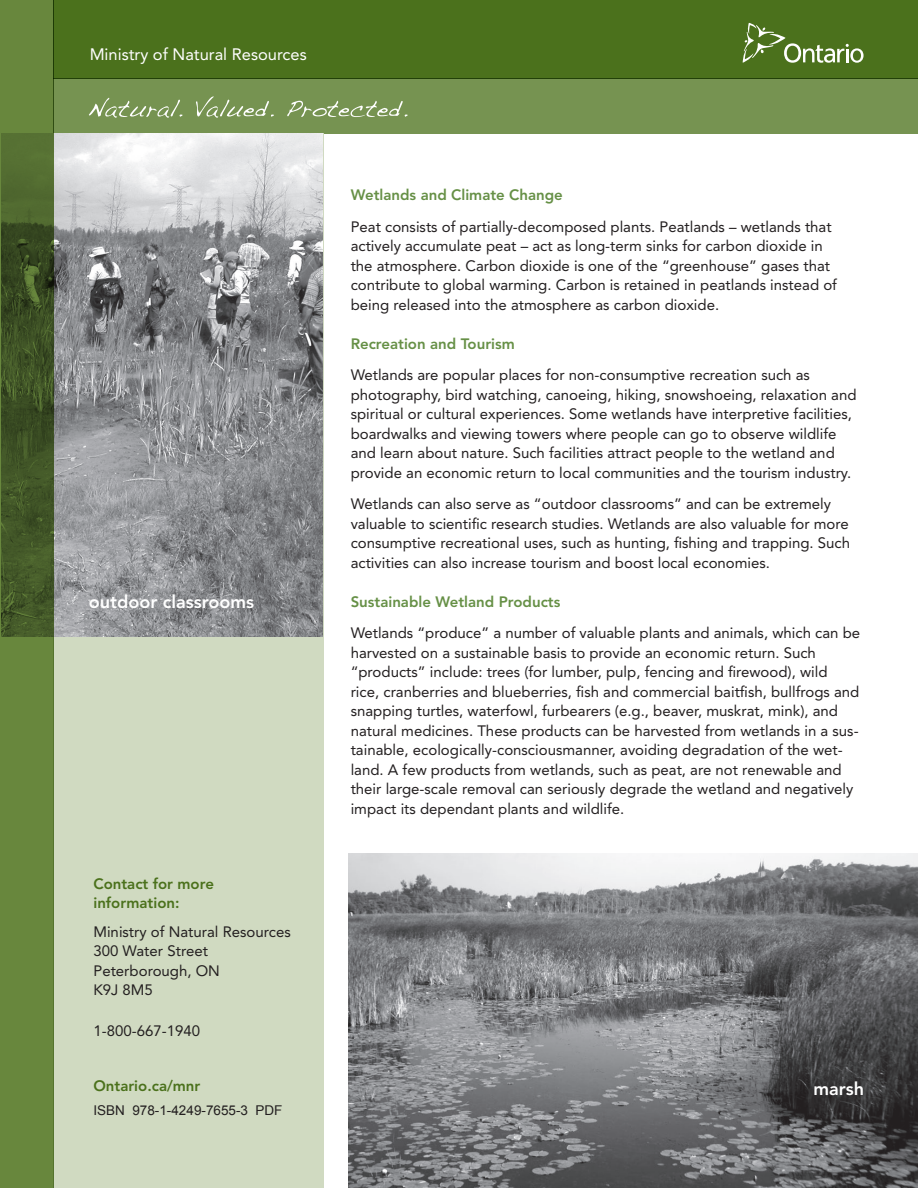
<style>
.page{position:relative;width:918px;height:1188px;background:#fff}
.page>*{position:absolute;margin:0;border:0;box-sizing:border-box;transform-origin:0 0}
.t1{font:800 18px "Avenir LT Std";color:#fff}
.t2{font:16.5px "Avenir LT Std";color:#fff}
.t3{font:15px/19.5px "Avenir LT Std";color:#231f20}
.t4{font:800 15px "Avenir LT Std";color:#669046}
.t5{font:800 15px/19.5px "Avenir LT Std";color:#4b711c}
.t6{font:13.5px "Arial";color:#231f20}
</style>
<div class="page">
<div style="left:54px;top:79px;width:864px;height:55px;background:#769351"></div>
<div style="left:54px;top:134px;width:270px;height:1054px;background:#d0dac1"></div>
<svg style="left:89px;top:98px;width:93px;height:20px"></svg>
<svg style="left:196px;top:97px;width:78px;height:21px"></svg>
<svg style="left:287px;top:101px;width:121px;height:16px"></svg>
<div style="left:54px;top:0;width:864px;height:79px;background:#4b711c"></div>
<svg style="left:743px;top:23px;width:121px;height:40px"></svg>
<img style="left:349px;top:854px;width:569px;height:334px">
<img style="left:54px;top:134px;width:269px;height:503px">
<svg style="left:0;top:0;width:54px;height:1188px;background:#587334"></svg>
<p class="t2" style="left:90px;top:44px;width:219px">Ministry of Natural Resources</p>
<p class="t1" style="left:89px;top:591px;width:167px">outdoor classrooms</p>
<p class="t5" style="left:93px;top:874px;width:122px">Contact for more information:</p>
<p class="t3" style="left:93px;top:922px;width:199px">Ministry of Natural Resources<br>300 Water Street<br>Peterborough, ON<br>K9J 8M5</p>
<p class="t3" style="left:93px;top:1021px;width:108px">1-800-667-1940</p>
<p class="t5" style="left:93px;top:1076px;width:108px">Ontario.ca/mnr</p>
<p class="t6" style="left:93px;top:1103px;width:191px">ISBN 978-1-4249-7655-3 PDF</p>
<p class="t4" style="left:351px;top:186px;width:214px">Wetlands and Climate Change</p>
<p class="t3" style="left:351px;top:217px;width:488px">Peat consists of partially-decomposed plants. Peatlands – wetlands that actively accumulate peat – act as long-term sinks for carbon dioxide in the atmosphere. Carbon dioxide is one of the “greenhouse” gases that contribute to global warming. Carbon is retained in peatlands instead of being released into the atmosphere as carbon dioxide.</p>
<p class="t4" style="left:351px;top:335px;width:166px">Recreation and Tourism</p>
<p class="t3" style="left:351px;top:366px;width:507px">Wetlands are popular places for non-consumptive recreation such as photography, bird watching, canoeing, hiking, snowshoeing, relaxation and spiritual or cultural experiences. Some wetlands have interpretive facilities, boardwalks and viewing towers where people can go to observe wildlife and learn about nature. Such facilities attract people to the wetland and provide an economic return to local communities and the tourism industry.</p>
<p class="t3" style="left:351px;top:495px;width:501px">Wetlands can also serve as “outdoor classrooms” and can be extremely valuable to scientific research studies. Wetlands are also valuable for more consumptive recreational uses, such as hunting, fishing and trapping. Such activities can also increase tourism and boost local economies.</p>
<p class="t4" style="left:351px;top:593px;width:211px">Sustainable Wetland Products</p>
<p class="t3" style="left:351px;top:624px;width:511px">Wetlands “produce” a number of valuable plants and animals, which can be harvested on a sustainable basis to provide an economic return. Such “products” include: trees (for lumber, pulp, fencing and firewood), wild<br>rice, cranberries and blueberries, fish and commercial baitfish, bullfrogs and snapping turtles, waterfowl, furbearers (e.g., beaver, muskrat, mink), and natural medicines. These products can be harvested from wetlands in a sus&shy;tainable, ecologically-consciousmanner, avoiding degradation of the wet&shy;land. A few products from wetlands, such as peat, are not renewable and their large-scale removal can seriously degrade the wetland and negatively impact its dependant plants and wildlife.</p>
<p class="t1" style="left:813px;top:1078px;width:52px">marsh</p>
</div>
